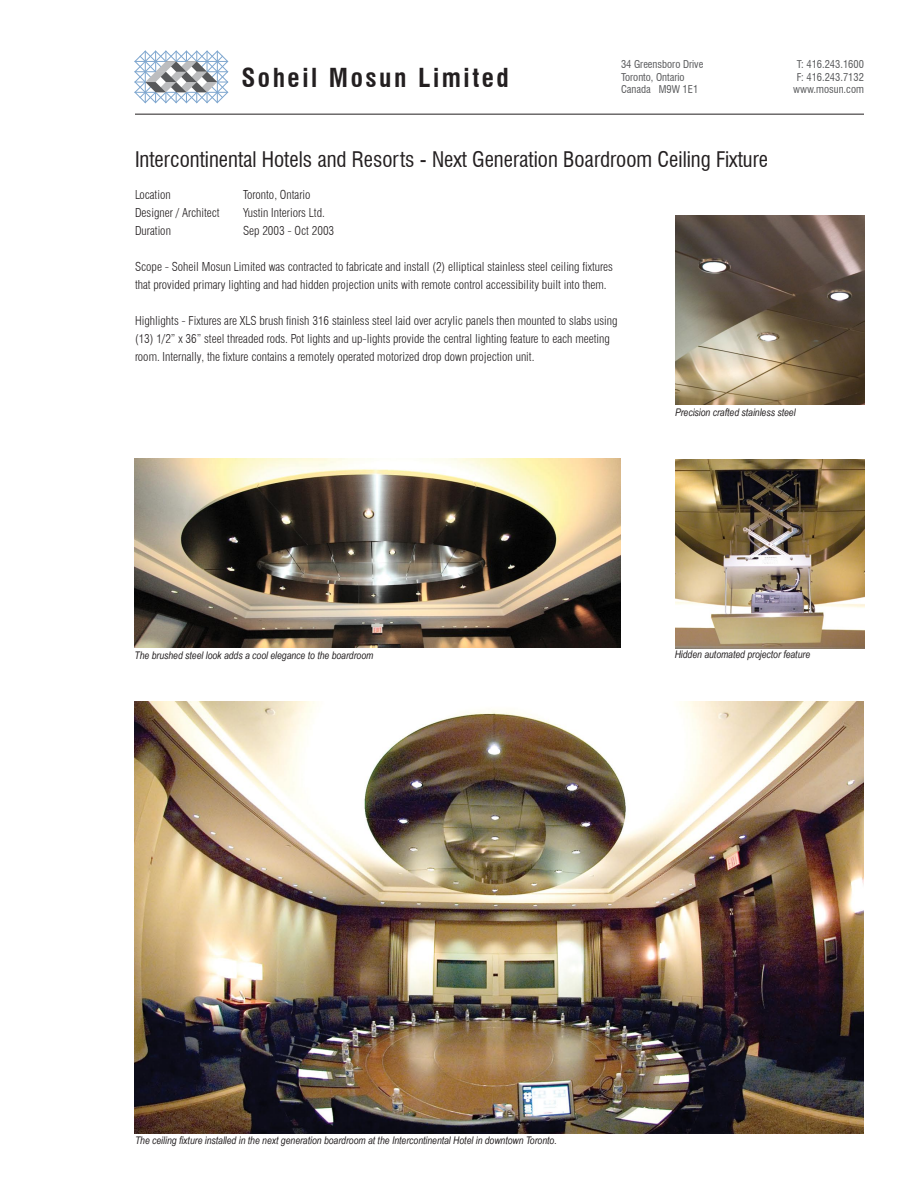
<style>
.page{position:relative;width:918px;height:1188px;background:#fff}
.page>*{position:absolute;margin:0;border:0;box-sizing:border-box;transform-origin:0 0}
.t1{font:700 condensed 25.5px "Swiss 721 BT";letter-spacing:.1em;color:#231f20}
.t2{font:condensed 21px "Swiss 721 BT";color:#231f20}
.t3{font:300 condensed 12px/18px "Swiss 721 BT";color:#231f20}
.t4{font:italic 10.5px "Arial Narrow";color:#231f20}
.t5{font:condensed 10.5px/12.6px "Swiss 721 BT";color:#58595b;text-align:center}
</style>
<div class="page">
<img style="left:135px;top:702px;width:729px;height:432px">
<img style="left:135px;top:459px;width:486px;height:189px">
<img style="left:675px;top:459px;width:189px;height:189px">
<img style="left:675px;top:216px;width:189px;height:189px">
<hr style="left:135px;top:114px;width:729px;height:1px;background:#231f20">
<svg style="left:134px;top:50px;width:95px;height:54px"></svg>
<p class="t5" style="left:621px;top:58px;width:84px;text-align:left">34 Greensboro Drive<br>Toronto, Ontario<br>Canada M9W 1E1</p>
<h1 class="t1" style="left:241px;top:63px;width:269px">Soheil Mosun Limited</h1>
<p class="t5" style="left:793px;top:58px;width:72px">T: 416.243.1600<br>F: 416.243.7132 www.mosun.com</p>
<h2 class="t2" style="left:135px;top:147px;width:635px">Intercontinental Hotels and Resorts - Next Generation Boardroom Ceiling Fixture</h2>
<p class="t3" style="left:135px;top:186px;width:37px">Location</p>
<p class="t3" style="left:243px;top:186px;width:69px">Toronto, Ontario</p>
<p class="t3" style="left:135px;top:204px;width:86px">Designer / Architect</p>
<p class="t3" style="left:243px;top:204px;width:83px">Yustin Interiors Ltd.</p>
<p class="t3" style="left:135px;top:222px;width:37px">Duration</p>
<p class="t3" style="left:243px;top:222px;width:93px">Sep 2003 - Oct 2003</p>
<p class="t3" style="left:135px;top:258px;width:479px">Scope - Soheil Mosun Limited was contracted to fabricate and install (2) elliptical stainless steel ceiling fixtures that provided primary lighting and had hidden projection units with remote control accessibility built into them.</p>
<p class="t3" style="left:135px;top:312px;width:484px">Highlights - Fixtures are XLS brush finish 316 stainless steel laid over acrylic panels then mounted to slabs using (13) 1/2” x 36” steel threaded rods. Pot lights and up-lights provide the central lighting feature to each meeting room. Internally, the fixture contains a remotely operated motorized drop down projection unit.</p>
<p class="t4" style="left:675px;top:405px;width:122px">Precision crafted stainless steel</p>
<p class="t4" style="left:135px;top:647px;width:240px">The brushed steel look adds a cool elegance to the boardroom</p>
<p class="t4" style="left:675px;top:647px;width:137px">Hidden automated projector feature</p>
<p class="t4" style="left:135px;top:1133px;width:423px">The ceiling fixture installed in the next generation boardroom at the Intercontinental Hotel in downtown Toronto.</p>
</div>
